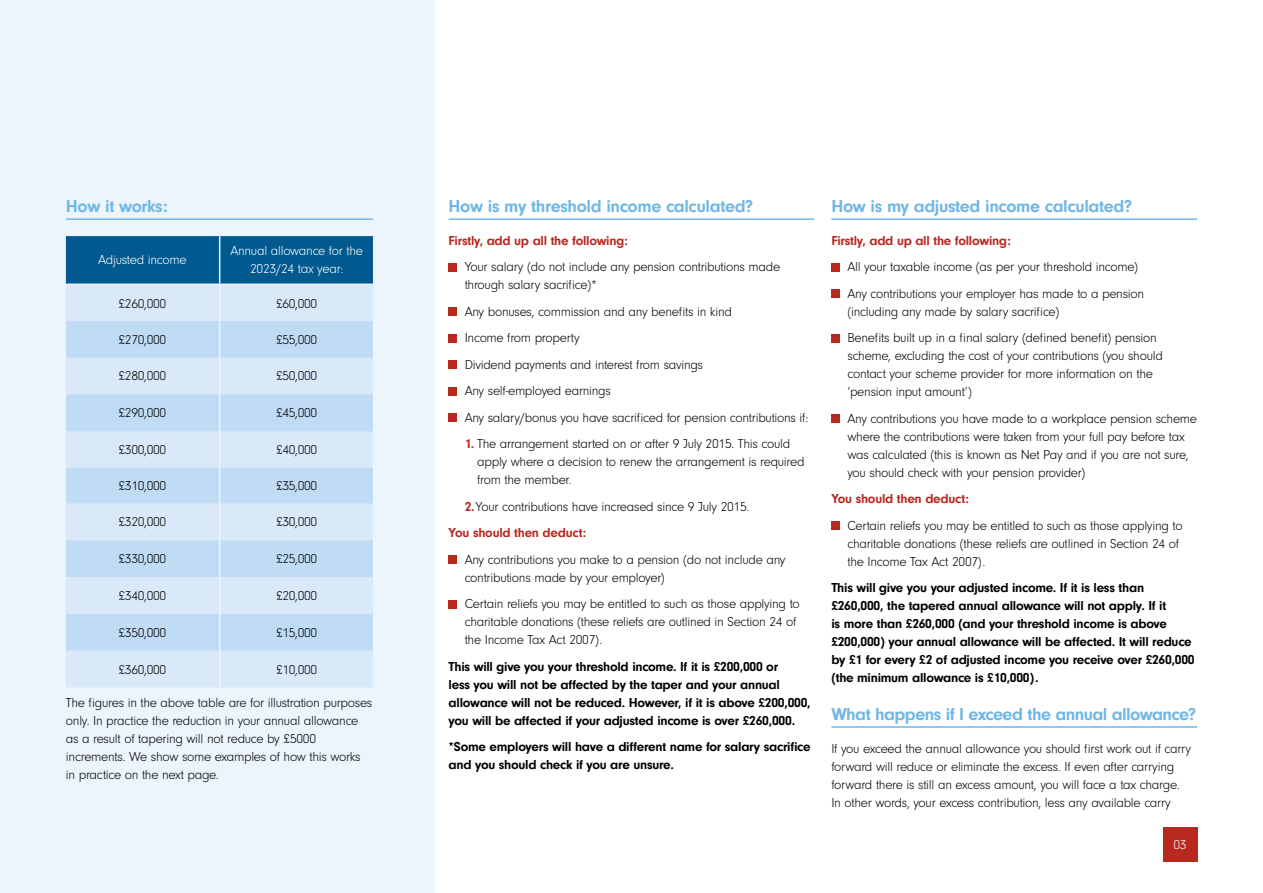
<style>
.page{position:relative;width:1263px;height:893px;background:#fff}
.page>*{position:absolute;margin:0;border:0;box-sizing:border-box;transform-origin:0 0}
.t1{font:700 18px "Neuzeit Gro";letter-spacing:-.025em;color:#70b7e6}
.t2{font:300 13.5px/18px "Neuzeit Gro";letter-spacing:-.02em;color:#000}
.t3{font:700 13.5px/18px "Neuzeit Gro";letter-spacing:-.02em;color:#000}
.t4{font:700 13.5px "Neuzeit Gro";letter-spacing:-.02em;color:#b8281f}
.t5{font:300 13.5px/18px "Neuzeit Gro";letter-spacing:-.02em;color:#fff;text-align:center}
.s1{font-weight:700;color:#b8281f}
</style>
<div class="page">
<div style="left:1163px;top:827px;width:34px;height:34px;background:#b8281f"></div>
<div style="left:0;top:0;width:434px;height:893px;background:#edf5fc"></div>
<hr style="left:449px;top:218px;width:365px;height:2px;background:#70b7e6">
<div style="left:449px;top:263px;width:8px;height:8px;background:#b8281f"></div>
<div style="left:449px;top:307px;width:8px;height:9px;background:#b8281f"></div>
<div style="left:449px;top:334px;width:8px;height:8px;background:#b8281f"></div>
<div style="left:449px;top:360px;width:8px;height:9px;background:#b8281f"></div>
<div style="left:449px;top:387px;width:8px;height:8px;background:#b8281f"></div>
<div style="left:449px;top:413px;width:8px;height:9px;background:#b8281f"></div>
<div style="left:449px;top:555px;width:8px;height:9px;background:#b8281f"></div>
<div style="left:449px;top:600px;width:8px;height:8px;background:#b8281f"></div>
<hr style="left:831px;top:218px;width:366px;height:2px;background:#70b7e6">
<hr style="left:831px;top:726px;width:366px;height:2px;background:#70b7e6">
<div style="left:831px;top:263px;width:9px;height:8px;background:#b8281f"></div>
<div style="left:831px;top:289px;width:9px;height:9px;background:#b8281f"></div>
<div style="left:831px;top:334px;width:9px;height:8px;background:#b8281f"></div>
<div style="left:831px;top:414px;width:9px;height:9px;background:#b8281f"></div>
<div style="left:831px;top:521px;width:9px;height:9px;background:#b8281f"></div>
<hr style="left:66px;top:218px;width:307px;height:2px;background:#70b7e6">
<div style="left:66px;top:236px;width:307px;height:48px;background:#00598f"></div>
<div style="left:66px;top:285px;width:307px;height:402px;background:#dae9f9"></div>
<svg style="left:66px;top:321px;width:307px;height:330px;fill:#c0dbf4"></svg>
<hr style="left:219px;top:236px;width:1px;height:48px;background:#edf5fc">
<hr style="left:219px;top:285px;width:1px;height:36px;background:#edf5fc">
<hr style="left:219px;top:321px;width:1px;height:37px;background:#edf5fc">
<hr style="left:219px;top:358px;width:1px;height:36px;background:#edf5fc">
<hr style="left:219px;top:394px;width:1px;height:37px;background:#edf5fc">
<hr style="left:219px;top:431px;width:1px;height:37px;background:#edf5fc">
<hr style="left:219px;top:468px;width:1px;height:36px;background:#edf5fc">
<hr style="left:219px;top:504px;width:1px;height:36px;background:#edf5fc">
<hr style="left:219px;top:540px;width:1px;height:37px;background:#edf5fc">
<hr style="left:219px;top:577px;width:1px;height:37px;background:#edf5fc">
<hr style="left:219px;top:614px;width:1px;height:37px;background:#edf5fc">
<hr style="left:219px;top:651px;width:1px;height:36px;background:#edf5fc">
<h1 class="t1" style="left:66px;top:196px;width:103px">How it works:</h1>
<p class="t5" style="left:98px;top:251px;width:90px">Adjusted income</p>
<p class="t5" style="left:230px;top:242px;width:134px">Annual allowance for the<br>2023/24 tax year:</p>
<p class="t2" style="left:119px;top:294px;width:49px">£260,000</p>
<p class="t2" style="left:276px;top:294px;width:43px">£60,000</p>
<p class="t2" style="left:119px;top:331px;width:49px">£270,000</p>
<p class="t2" style="left:276px;top:331px;width:43px">£55,000</p>
<p class="t2" style="left:119px;top:367px;width:49px">£280,000</p>
<p class="t2" style="left:276px;top:367px;width:43px">£50,000</p>
<p class="t2" style="left:119px;top:404px;width:49px">£290,000</p>
<p class="t2" style="left:276px;top:404px;width:43px">£45,000</p>
<p class="t2" style="left:119px;top:441px;width:49px">£300,000</p>
<p class="t2" style="left:276px;top:441px;width:43px">£40,000</p>
<p class="t2" style="left:119px;top:477px;width:49px">£310,000</p>
<p class="t2" style="left:276px;top:477px;width:43px">£35,000</p>
<p class="t2" style="left:119px;top:513px;width:49px">£320,000</p>
<p class="t2" style="left:276px;top:513px;width:43px">£30,000</p>
<p class="t2" style="left:119px;top:550px;width:49px">£330,000</p>
<p class="t2" style="left:276px;top:550px;width:43px">£25,000</p>
<p class="t2" style="left:119px;top:587px;width:49px">£340,000</p>
<p class="t2" style="left:276px;top:587px;width:43px">£20,000</p>
<p class="t2" style="left:119px;top:624px;width:49px">£350,000</p>
<p class="t2" style="left:276px;top:624px;width:43px">£15,000</p>
<p class="t2" style="left:119px;top:660px;width:49px">£360,000</p>
<p class="t2" style="left:276px;top:660px;width:43px">£10,000</p>
<p class="t2" style="left:66px;top:694px;width:308px">The figures in the above table are for illustration purposes only. In practice the reduction in your annual allowance as a result of tapering will not reduce by £5000 increments. We show some examples of how this works in practice on the next page.</p>
<h1 class="t1" style="left:449px;top:196px;width:306px">How is my threshold income calculated?</h1>
<p class="t4" style="left:449px;top:233px;width:181px">Firstly, add up all the following:</p>
<p class="t2" style="left:465px;top:258px;width:317px">Your salary (do not include any pension contributions made through salary sacrifice)*</p>
<p class="t2" style="left:465px;top:299px;width:345px;line-height:26.5px">Any bonuses, commission and any benefits in kind<br>Income from property<br>Dividend payments and interest from savings<br>Any self-employed earnings<br>Any salary/bonus you have sacrificed for pension contributions if:</p>
<p class="t2" style="left:477px;top:435px;width:329px;text-indent:-12px"><span class="s1">1.</span> The arrangement started on or after 9 July 2015. This could apply where a decision to renew the arrangement is required from the member.</p>
<p class="t2" style="left:449px;top:494px;width:302px;line-height:26.5px;text-indent:16px"><span class="s1">2.</span>Your contributions have increased since 9 July 2015.<br><span class="s1">You should then deduct:</span></p>
<p class="t2" style="left:465px;top:551px;width:322px">Any contributions you make to a pension (do not include any contributions made by your employer)</p>
<p class="t2" style="left:465px;top:595px;width:337px">Certain reliefs you may be entitled to such as those applying to charitable donations (these reliefs are outlined in Section 24 of the Income Tax Act 2007).</p>
<p class="t3" style="left:449px;top:658px;width:364px">This will give you your threshold income. If it is £200,000 or<br>less you will not be affected by the taper and your annual allowance will not be reduced. However, if it is above £200,000, you will be affected if your adjusted income is over £260,000.</p>
<p class="t3" style="left:449px;top:738px;width:363px">*Some employers will have a different name for salary sacrifice and you should check if you are unsure.</p>
<h1 class="t1" style="left:831px;top:196px;width:302px">How is my adjusted income calculated?</h1>
<p class="t4" style="left:831px;top:233px;width:181px">Firstly, add up all the following:</p>
<p class="t2" style="left:847px;top:254px;width:298px;line-height:26.5px">All your taxable income (as per your threshold income)<br>Any contributions your employer has made to a pension</p>
<p class="t2" style="left:847px;top:299px;width:311px;line-height:26.5px">(including any made by salary sacrifice)<br>Benefits built up in a final salary (defined benefit) pension</p>
<p class="t2" style="left:847px;top:347px;width:317px">scheme, excluding the cost of your contributions (you should contact your scheme provider for more information on the ‘pension input amount’)</p>
<p class="t2" style="left:847px;top:410px;width:351px">Any contributions you have made to a workplace pension scheme where the contributions were taken from your full pay before tax was calculated (this is known as Net Pay and if you are not sure, you should check with your pension provider)</p>
<p class="t4" style="left:831px;top:491px;width:139px">You should then deduct:</p>
<p class="t2" style="left:847px;top:517px;width:337px">Certain reliefs you may be entitled to such as those applying to charitable donations (these reliefs are outlined in Section 24 of the Income Tax Act 2007).</p>
<p class="t3" style="left:831px;top:579px;width:365px">This will give you your adjusted income. If it is less than £260,000, the tapered annual allowance will not apply. If it<br>is more than £260,000 (and your threshold income is above £200,000) your annual allowance will be affected. It will reduce by £1 for every £2 of adjusted income you receive over £260,000 (the minimum allowance is £10,000).</p>
<h1 class="t1" style="left:831px;top:704px;width:366px">What happens if I exceed the annual allowance?</h1>
<p class="t2" style="left:831px;top:740px;width:361px">If you exceed the annual allowance you should first work out if carry forward will reduce or eliminate the excess. If even after carrying forward there is still an excess amount, you will face a tax charge.<br>In other words, your excess contribution, less any available carry</p>
<p class="t5" style="left:1173px;top:835px;width:15px">03</p>
</div>
